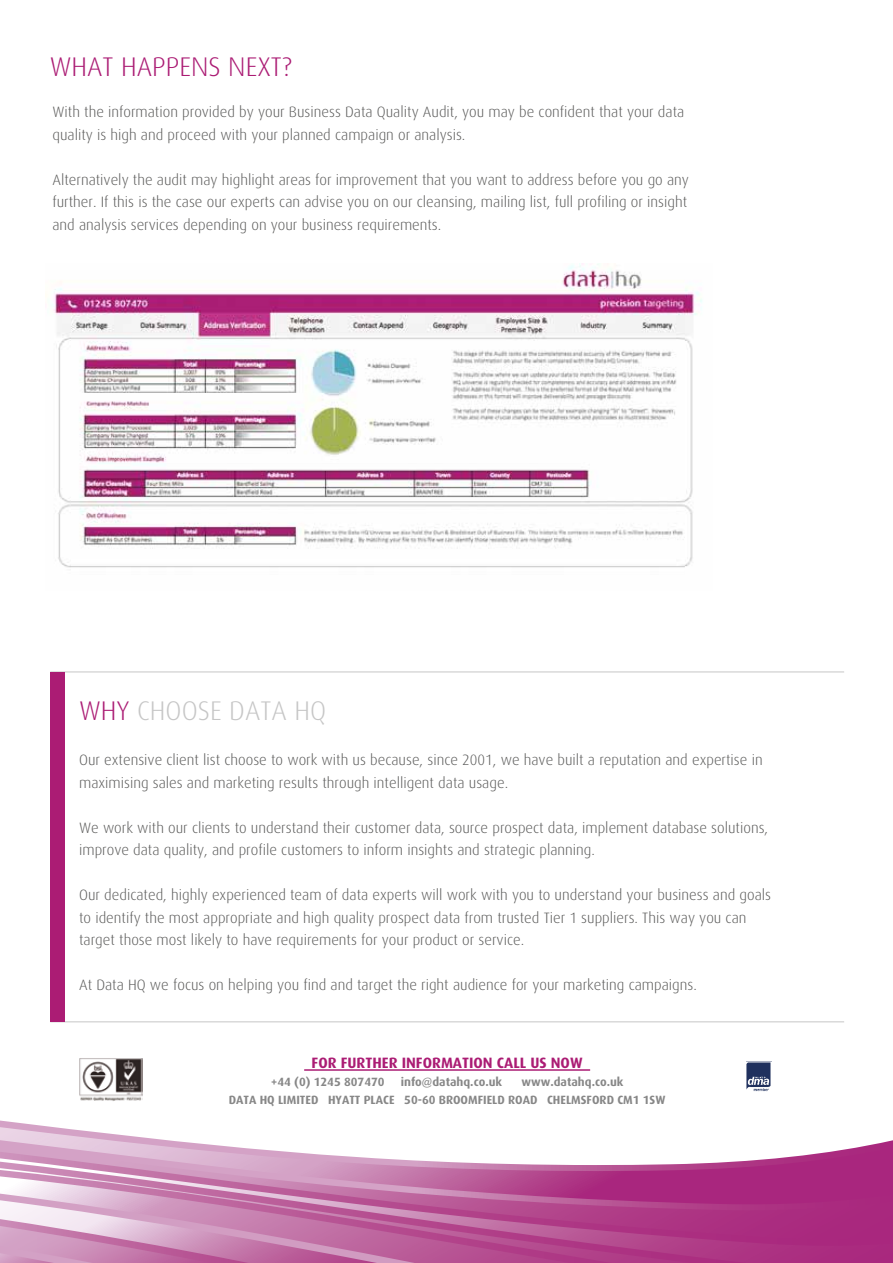
<style>
.page{position:relative;width:893px;height:1263px;background:#fff}
.page>*{position:absolute;margin:0;border:0;box-sizing:border-box;transform-origin:0 0}
.t1{font:300 27px "Dax";color:#ab1c74}
.t2{font:300 27px "Dax";color:#c6c6c6}
.t3{font:300 15px/22.5px "Dax";color:#575756}
.t4{font:700 15px "Dax";color:#ab1c74}
.t5{font:700 12px/18px "Dax";color:#878787}
.s1{color:#ab1c74}
</style>
<div class="page">
<img style="left:79px;top:1058px;width:64px;height:43px">
<img style="left:747px;top:1062px;width:24px;height:29px">
<hr style="left:50px;top:672px;width:794px;height:1px;background:#c6c6c6">
<hr style="left:50px;top:1021px;width:794px;height:1px;background:#c6c6c6">
<svg style="left:0;top:1246px;width:893px;height:17px;background:#b85697"></svg>
<svg style="left:0;top:1240px;width:893px;height:6px;background:#bb5e9b"></svg>
<svg style="left:0;top:1210px;width:893px;height:30px;background:#be65a0"></svg>
<svg style="left:0;top:1120px;width:893px;height:90px"></svg>
<svg style="left:0;top:1127px;width:893px;height:78px"></svg>
<div style="left:50px;top:672px;width:14px;height:350px;background:#ab1c74"></div>
<hr style="left:304px;top:1069px;width:286px;height:2px;background:#ab1c74">
<img style="left:52px;top:264px;width:650px;height:304px">
<h1 class="t1" style="left:50px;top:52px;width:243px">WHAT HAPPENS NEXT?</h1>
<p class="t3" style="left:52px;top:101px;width:633px">With the information provided by your Business Data Quality Audit, you may be confident that your data quality is high and proceed with your planned campaign or analysis.</p>
<p class="t3" style="left:52px;top:168px;width:638px;text-align:justify">Alternatively the audit may highlight areas for improvement that you want to address before you go any further. If this is the case our experts can advise you on our cleansing, mailing list, full profiling or insight and analysis services depending on your business requirements.</p>
<h1 class="t2" style="left:79px;top:696px;width:249px"><span class="s1">WHY</span> CHOOSE DATA HQ</h1>
<p class="t3" style="left:79px;top:749px;width:685px">Our extensive client list choose to work with us because, since 2001, we have built a reputation and expertise in maximising sales and marketing results through intelligent data usage.</p>
<p class="t3" style="left:79px;top:816px;width:691px">We work with our clients to understand their customer data, source prospect data, implement database solutions, improve data quality, and profile customers to inform insights and strategic planning.</p>
<p class="t3" style="left:79px;top:884px;width:693px">Our dedicated, highly experienced team of data experts will work with you to understand your business and goals to identify the most appropriate and high quality prospect data from trusted Tier 1 suppliers. This way you can target those most likely to have requirements for your product or service.</p>
<p class="t3" style="left:79px;top:974px;width:619px">At Data HQ we focus on helping you find and target the right audience for your marketing campaigns.</p>
<p class="t4" style="left:312px;top:1054px;width:272px">FOR FURTHER INFORMATION CALL US NOW</p>
<p class="t5" style="left:271px;top:1073px;width:115px">+44 (0) 1245 807470</p>
<p class="t5" style="left:401px;top:1073px;width:103px">info@datahq.co.uk</p>
<p class="t5" style="left:229px;top:1073px;width:438px;text-indent:293px">www.datahq.co.uk<br>DATA HQ LIMITED HYATT PLACE 50-60 BROOMFIELD ROAD CHELMSFORD CM1 1SW</p>
</div>
